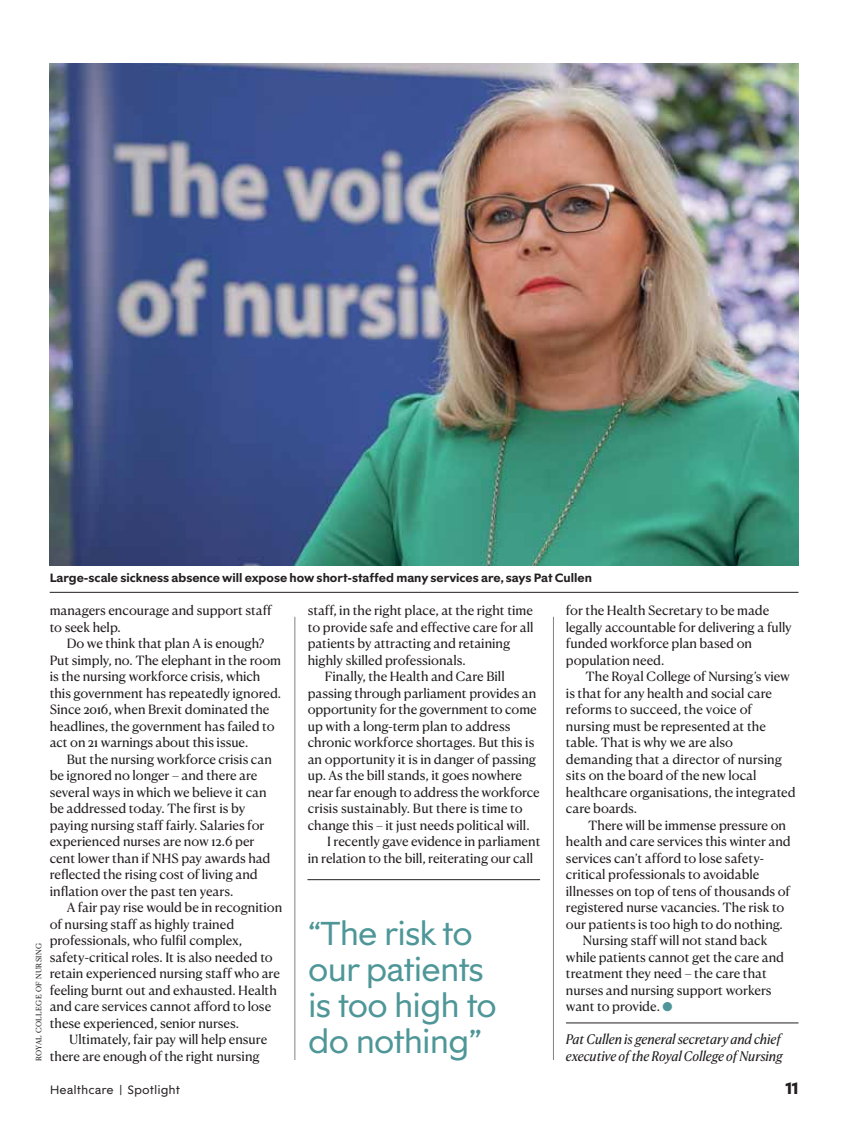
<style>
.page{position:relative;width:849px;height:1129px;background:#fff}
.page>*{position:absolute;margin:0;border:0;box-sizing:border-box;transform-origin:0 0}
.t1{font:33px/36px "Reg.Modn";letter-spacing:-.045em;color:#4e9697}
.t2{font:800 16.5px "Reg.Modn";color:#231f20}
.t3{font:italic 13.35px/16.5px "Canela Text";color:#231f20}
.t4{font:12.75px/16.5px "Canela Text";letter-spacing:-.005em;color:#231f20}
.t5{font:700 12px "Reg.Modn";color:#231f20}
.t6{font:12px "Reg.Modn";color:#231f20}
.t7{font:7.5px "Canela Text";letter-spacing:.045em;color:#231f20}
</style>
<div class="page">
<hr style="left:294px;top:617px;width:1px;height:443px;background:#808285">
<img style="left:50px;top:64px;width:748px;height:502px">
<hr style="left:50px;top:592px;width:748px;height:1px;background:#231f20">
<hr style="left:553px;top:617px;width:1px;height:443px;background:#808285">
<hr style="left:566px;top:1022px;width:232px;height:1px;background:#231f20">
<hr style="left:307px;top:879px;width:233px;height:1px;background:#231f20">
<p class="t7" style="left:35px;top:1061px;width:119px;rotate:-90deg">ROYAL COLLEGE OF NURSING</p>
<p class="t5" style="left:50px;top:573px;width:543px">Large-scale sickness absence will expose how short-staffed many services are, says Pat Cullen</p>
<p class="t4" style="left:566px;top:603px;width:227px">for the Health Secretary to be made legally accountable for delivering a fully funded workforce plan based on population need.</p>
<p class="t4" style="left:566px;top:669px;width:231px;text-indent:20px">The Royal College of Nursing’s view is that for any health and social care reforms to succeed, the voice of nursing must be represented at the table. That is why we are also demanding that a director of nursing sits on the board of the new local healthcare organisations, the integrated care boards.</p>
<p class="t4" style="left:588px;top:818px;width:199px">There will be immense pressure on</p>
<p class="t4" style="left:566px;top:834px;width:226px">health and care services this winter and</p>
<p class="t4" style="left:566px;top:851px;width:200px">services can’t afford to lose safety-</p>
<p class="t4" style="left:566px;top:867px;width:195px">critical professionals to avoidable</p>
<p class="t4" style="left:566px;top:884px;width:226px">illnesses on top of tens of thousands of</p>
<p class="t4" style="left:566px;top:900px;width:220px">registered nurse vacancies. The risk to</p>
<p class="t4" style="left:566px;top:917px;width:218px">our patients is too high to do nothing.</p>
<p class="t4" style="left:583px;top:933px;width:186px">Nursing staff will not stand back</p>
<p class="t4" style="left:566px;top:950px;width:220px">while patients cannot get the care and</p>
<p class="t4" style="left:566px;top:966px;width:202px">treatment they need – the care that</p>
<p class="t4" style="left:566px;top:983px;width:207px">nurses and nursing support workers</p>
<p class="t4" style="left:566px;top:999px;width:95px">want to provide.</p>
<p class="t3" style="left:566px;top:1032px;width:218px">Pat Cullen is general secretary and chief executive of the Royal College of Nursing</p>
<p class="t4" style="left:308px;top:603px;width:227px">staff, in the right place, at the right time</p>
<p class="t4" style="left:308px;top:620px;width:227px">to provide safe and effective care for all</p>
<p class="t4" style="left:308px;top:636px;width:204px">patients by attracting and retaining</p>
<p class="t4" style="left:308px;top:653px;width:159px">highly skilled professionals.</p>
<p class="t4" style="left:325px;top:669px;width:181px">Finally, the Health and Care Bill</p>
<p class="t4" style="left:308px;top:686px;width:230px">passing through parliament provides an</p>
<p class="t4" style="left:308px;top:702px;width:230px">opportunity for the government to come</p>
<p class="t4" style="left:308px;top:719px;width:204px">up with a long-term plan to address</p>
<p class="t4" style="left:308px;top:735px;width:228px">chronic workforce shortages. But this is</p>
<p class="t4" style="left:308px;top:752px;width:230px">an opportunity it is in danger of passing</p>
<p class="t4" style="left:308px;top:768px;width:216px">up. As the bill stands, it goes nowhere</p>
<p class="t4" style="left:308px;top:785px;width:233px">near far enough to address the workforce</p>
<p class="t4" style="left:308px;top:801px;width:216px">crisis sustainably. But there is time to</p>
<p class="t4" style="left:308px;top:818px;width:223px">change this – it just needs political will.</p>
<p class="t4" style="left:327px;top:834px;width:215px">I recently gave evidence in parliament</p>
<p class="t4" style="left:308px;top:851px;width:227px">in relation to the bill, reiterating our call</p>
<p class="t4" style="left:50px;top:603px;width:223px">managers encourage and support staff to seek help.</p>
<p class="t4" style="left:50px;top:636px;width:233px;text-indent:17px">Do we think that plan A is enough?<br>Put simply, no. The elephant in the room is the nursing workforce crisis, which this government has repeatedly ignored.<br>Since 2016, when Brexit dominated the headlines, the government has failed to act on 21 warnings about this issue.</p>
<p class="t4" style="left:50px;top:752px;width:224px;text-indent:17px">But the nursing workforce crisis can be ignored no longer – and there are several ways in which we believe it can be addressed today. The first is by paying nursing staff fairly. Salaries for experienced nurses are now 12.6 per cent lower than if NHS pay awards had reflected the rising cost of living and inflation over the past ten years.</p>
<p class="t4" style="left:50px;top:900px;width:234px;text-indent:17px">A fair pay rise would be in recognition of nursing staff as highly trained professionals, who fulfil complex, safety-critical roles. It is also needed to retain experienced nursing staff who are feeling burnt out and exhausted. Health and care services cannot afford to lose these experienced, senior nurses.</p>
<p class="t4" style="left:50px;top:1032px;width:219px;text-indent:20px">Ultimately, fair pay will help ensure there are enough of the right nursing</p>
<h1 class="t1" style="left:308px;top:918px;width:190px">“The risk to our patients is too high to do nothing"</h1>
<p class="t6" style="left:50px;top:1084px;width:132px">Healthcare | Spotlight</p>
<p class="t2" style="left:785px;top:1081px;width:15px">11</p>
</div>
